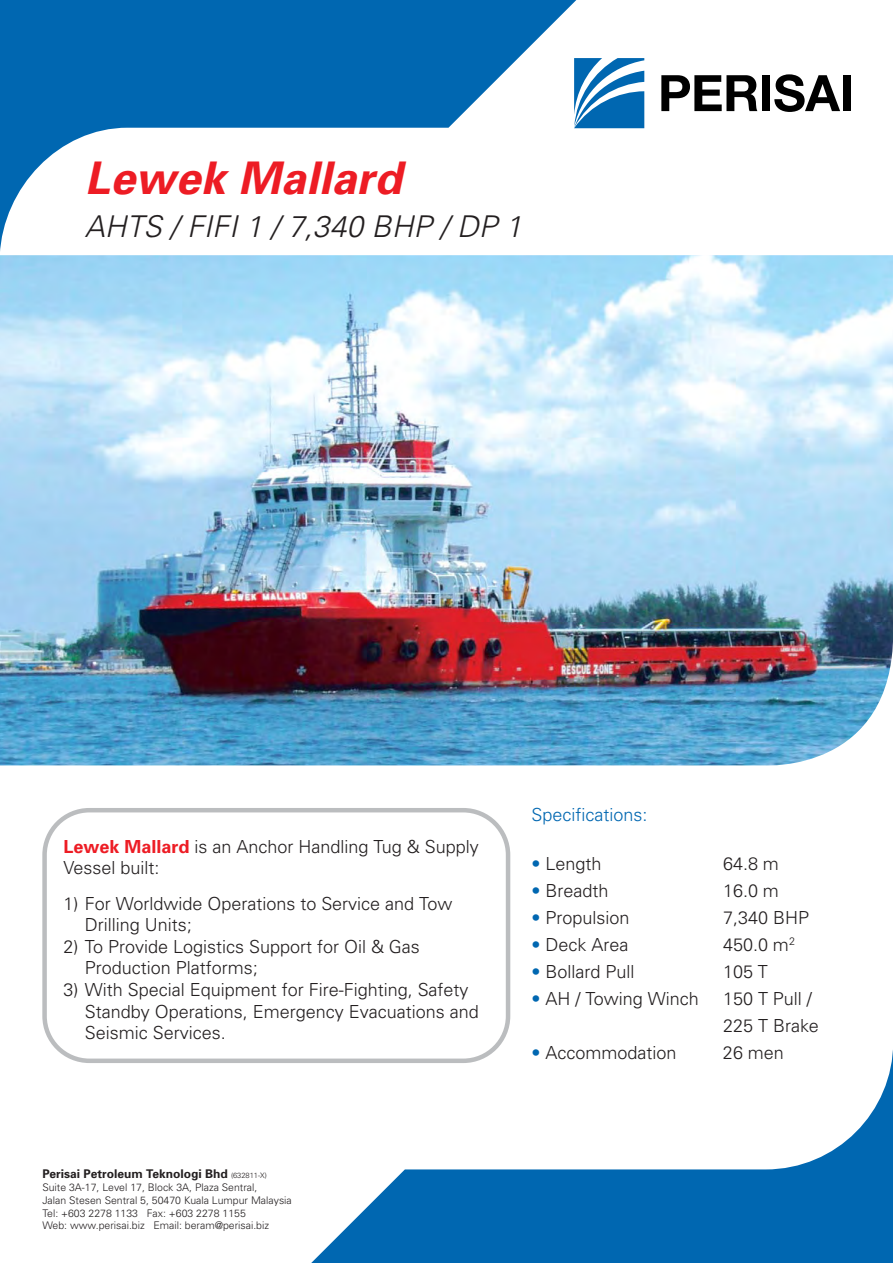
<style>
.page{position:relative;width:893px;height:1263px;background:#fff}
.page>*{position:absolute;margin:0;border:0;box-sizing:border-box;transform-origin:0 0}
.t1{font:italic 700 45px "Univers";color:#ed1c24}
.t2{font:italic 300 30px "Univers";color:#231f20}
.t3{font:300 18px/21.6px "Univers";color:#231f20}
.t4{font:300 18px "Univers";color:#0067b1}
.t5{font:700 12px "Univers";color:#231f20}
.t6{font:300 10.5px/12.6px "Univers";color:#231f20}
.s1{font-weight:700;color:#ed1c24}
.s2{font-weight:300;font-size:7.5px}
.s3{color:#0067b1}
</style>
<div class="page">
<svg style="left:0;top:0;width:597px;height:251px"></svg>
<svg style="left:311px;top:1060px;width:581px;height:203px"></svg>
<svg style="left:574px;top:58px;width:70px;height:70px"></svg>
<svg style="left:661px;top:75px;width:96px;height:36px"></svg>
<div style="left:762px;top:75px;width:8px;height:36px;background:#000"></div>
<svg style="left:774px;top:74px;width:66px;height:38px"></svg>
<div style="left:842px;top:75px;width:8px;height:36px;background:#000"></div>
<img style="left:0;top:255px;width:892px;height:511px">
<svg style="left:42px;top:808px;width:468px;height:255px"></svg>
<h1 class="t1" style="left:85px;top:162px;width:327px">Lewek Mallard</h1>
<h2 class="t2" style="left:85px;top:216px;width:445px">AHTS / FIFI 1 / 7,340 BHP / DP 1</h2>
<p class="t3" style="left:64px;top:837px;width:416px"><span class="s1">Lewek Mallard</span> is an Anchor Handling Tug &amp; Supply<br>Vessel built:</p>
<p class="t3" style="left:85px;top:894px;width:369px;text-indent:-21px">1) For Worldwide Operations to Service and Tow<br>Drilling Units;</p>
<p class="t3" style="left:85px;top:937px;width:336px;text-indent:-21px">2) To Provide Logistics Support for Oil &amp; Gas<br>Production Platforms;</p>
<p class="t3" style="left:85px;top:980px;width:395px;text-indent:-21px">3) With Special Equipment for Fire-Fighting, Safety<br>Standby Operations, Emergency Evacuations and<br>Seismic Services.</p>
<p class="t5" style="left:42px;top:1169px;width:226px">Perisai Petroleum Teknologi Bhd <span class="s2">(632811-X)</span></p>
<p class="t6" style="left:42px;top:1182px;width:251px">Suite 3A-17, Level 17, Block 3A, Plaza Sentral,<br>Jalan Stesen Sentral 5, 50470 Kuala Lumpur Malaysia Tel: +603 2278 1133 Fax: +603 2278 1155<br>Web: www.perisai.biz Email: beram@perisai.biz</p>
<p class="t4" style="left:531px;top:808px;width:117px">Specifications:</p>
<p class="t3" style="left:531px;top:854px;width:71px"><span class="s3">•</span> Length</p>
<p class="t3" style="left:723px;top:854px;width:57px">64.8 m</p>
<p class="t3" style="left:531px;top:881px;width:78px"><span class="s3">•</span> Breadth</p>
<p class="t3" style="left:723px;top:881px;width:57px">16.0 m</p>
<p class="t3" style="left:531px;top:908px;width:99px"><span class="s3">•</span> Propulsion</p>
<p class="t3" style="left:723px;top:908px;width:87px">7,340 BHP</p>
<p class="t3" style="left:531px;top:935px;width:98px"><span class="s3">•</span> Deck Area</p>
<p class="t3" style="left:723px;top:935px;width:73px">450.0 m<sup>2</sup></p>
<p class="t3" style="left:531px;top:962px;width:104px"><span class="s3">•</span> Bollard Pull</p>
<p class="t3" style="left:723px;top:962px;width:46px">105 T</p>
<p class="t3" style="left:531px;top:989px;width:169px"><span class="s3">•</span> AH / Towing Winch</p>
<p class="t3" style="left:723px;top:986px;width:97px;line-height:27px">150 T Pull /<br>225 T Brake</p>
<p class="t3" style="left:531px;top:1043px;width:146px"><span class="s3">•</span> Accommodation</p>
<p class="t3" style="left:723px;top:1043px;width:62px">26 men</p>
</div>
